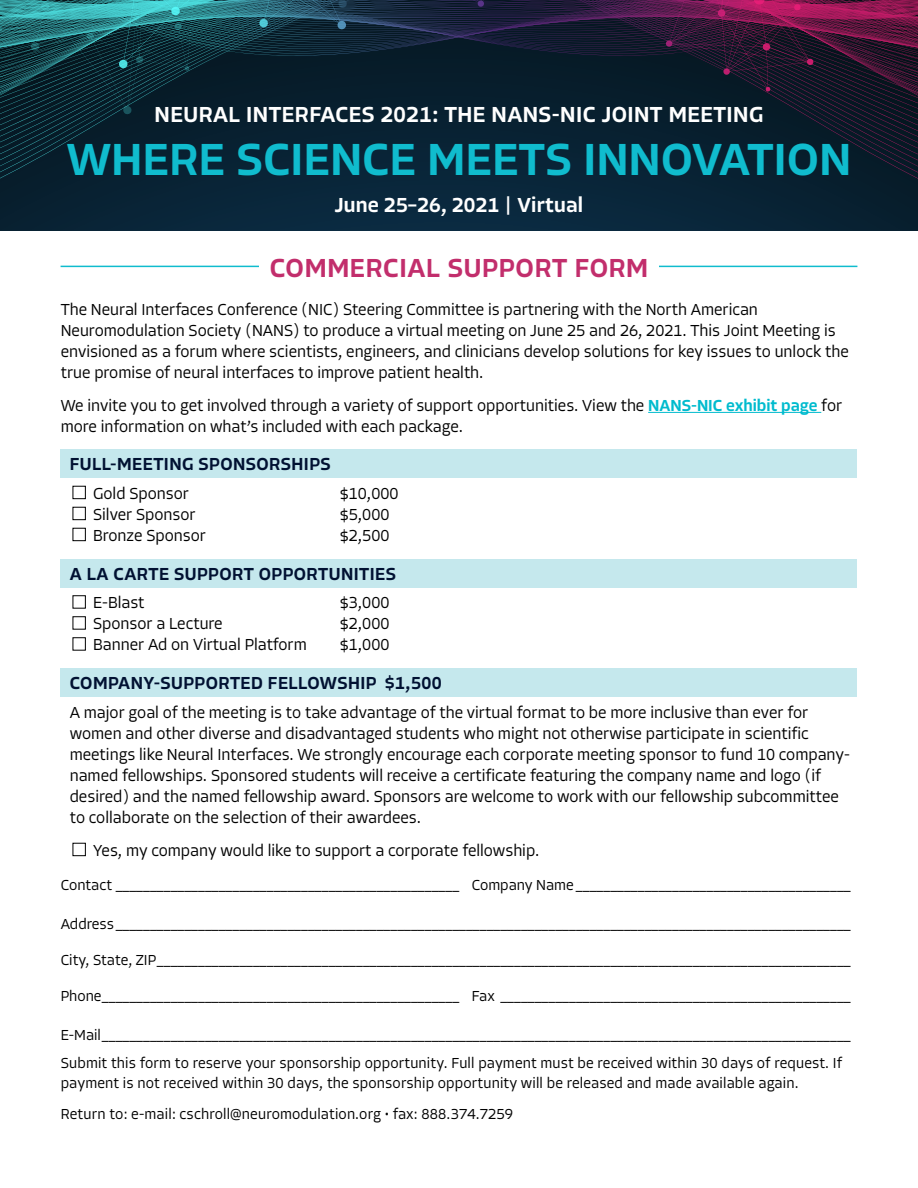
<style>
.page{position:relative;width:918px;height:1188px;background:#fff}
.page>*{position:absolute;margin:0;border:0;box-sizing:border-box;transform-origin:0 0}
.t1{font:500 46.5px "Allotrope";letter-spacing:.01em;color:#10bcce}
.t2{font:500 27px "Allotrope";letter-spacing:.025em;color:#c22e6c}
.t3{font:500 22.5px "Allotrope";letter-spacing:.02em;color:#fff}
.t4{font:500 21px "Allotrope";letter-spacing:.01em;color:#fff}
.t5{font:500 18px "Allotrope";letter-spacing:.025em;color:#011132}
.t6{font:300 16.5px/21px "Allotrope";color:#000}
.t7{font:300 15px/28.5px "Allotrope";letter-spacing:.01em;color:#000}
.s1{font-weight:500;color:#00bbce}
</style>
<div class="page">
<svg style="left:0;top:0;width:918px;height:230px;background:#0d2438"></svg>
<svg style="left:0;top:117px;width:918px;height:87px;background:#082132"></svg>
<svg style="left:0;top:0;width:901px;height:114px;background:#1b2435"></svg>
<svg style="left:44px;top:0;width:770px;height:92px;background:#1c2c3f"></svg>
<div style="left:61px;top:449px;width:796px;height:29px;background:#c5e8ed"></div>
<div style="left:61px;top:559px;width:796px;height:28px;background:#c5e8ed"></div>
<div style="left:61px;top:668px;width:796px;height:29px;background:#c5e8ed"></div>
<div style="left:73px;top:486px;width:13px;height:13px;border:1px solid #000"></div>
<div style="left:73px;top:507px;width:13px;height:13px;border:1px solid #000"></div>
<div style="left:73px;top:528px;width:13px;height:13px;border:1px solid #000"></div>
<div style="left:73px;top:843px;width:13px;height:13px;border:1px solid #000"></div>
<hr style="left:648px;top:412px;width:173px;height:1px;background:#00bbce">
<hr style="left:61px;top:266px;width:796px;height:1px;background:#10bcce">
<div style="left:259px;top:248px;width:400px;height:36px;background:#fff"></div>
<h3 class="t3" style="left:155px;top:99px;width:610px">NEURAL INTERFACES 2021: THE NANS-NIC JOINT MEETING</h3>
<h1 class="t1" style="left:67px;top:128px;width:786px">WHERE SCIENCE MEETS INNOVATION</h1>
<p class="t4" style="left:335px;top:191px;width:250px">June 25–26, 2021 | Virtual</p>
<h2 class="t2" style="left:270px;top:249px;width:380px">COMMERCIAL SUPPORT FORM</h2>
<p class="t6" style="left:61px;top:299px;width:790px">The Neural Interfaces Conference (NIC) Steering Committee is partnering with the North American Neuromodulation Society (NANS) to produce a virtual meeting on June 25 and 26, 2021. This Joint Meeting is envisioned as a forum where scientists, engineers, and clinicians develop solutions for key issues to unlock the true promise of neural interfaces to improve patient health.</p>
<p class="t6" style="left:61px;top:395px;width:783px">We invite you to get involved through a variety of support opportunities. View the <span class="s1">NANS-NIC exhibit page</span> for more information on what’s included with each package.</p>
<p class="t5" style="left:70px;top:452px;width:263px">FULL-MEETING SPONSORSHIPS</p>
<p class="t6" style="left:93px;top:483px;width:97px">Gold Sponsor</p>
<p class="t6" style="left:340px;top:483px;width:60px">$10,000</p>
<p class="t6" style="left:93px;top:504px;width:104px">Silver Sponsor</p>
<p class="t6" style="left:340px;top:504px;width:51px">$5,000</p>
<p class="t6" style="left:93px;top:525px;width:114px">Bronze Sponsor</p>
<p class="t6" style="left:340px;top:525px;width:51px">$2,500</p>
<p class="t5" style="left:70px;top:562px;width:328px">A LA CARTE SUPPORT OPPORTUNITIES</p>
<p class="t6" style="left:93px;top:593px;width:53px">E-Blast</p>
<p class="t6" style="left:340px;top:593px;width:51px">$3,000</p>
<p class="t6" style="left:93px;top:614px;width:131px">Sponsor a Lecture</p>
<p class="t6" style="left:340px;top:614px;width:51px">$2,000</p>
<p class="t6" style="left:93px;top:635px;width:215px">Banner Ad on Virtual Platform</p>
<p class="t6" style="left:340px;top:635px;width:51px">$1,000</p>
<p class="t5" style="left:70px;top:671px;width:374px">COMPANY-SUPPORTED FELLOWSHIP $1,500</p>
<p class="t6" style="left:70px;top:702px;width:782px">A major goal of the meeting is to take advantage of the virtual format to be more inclusive than ever for women and other diverse and disadvantaged students who might not otherwise participate in scientific meetings like Neural Interfaces. We strongly encourage each corporate meeting sponsor to fund 10 company&shy;named fellowships. Sponsored students will receive a certificate featuring the company name and logo (if desired) and the named fellowship award. Sponsors are welcome to work with our fellowship subcommittee to collaborate on the selection of their awardees.</p>
<p class="t6" style="left:93px;top:840px;width:448px">Yes, my company would like to support a corporate fellowship.</p>
<p class="t7" style="left:61px;top:871px;width:792px">Contact __________________________________________________ Company Name ________________________________________</p>
<p class="t7" style="left:61px;top:910px;width:792px">Address___________________________________________________________________________________________________________</p>
<p class="t7" style="left:61px;top:946px;width:792px">City, State, ZIP_____________________________________________________________________________________________________</p>
<p class="t7" style="left:61px;top:982px;width:792px">Phone____________________________________________________ Fax ___________________________________________________</p>
<p class="t7" style="left:61px;top:1021px;width:792px">E-Mail_____________________________________________________________________________________________________________<br>Submit this form to reserve your sponsorship opportunity. Full payment must be received within 30 days of request. If</p>
<p class="t7" style="left:61px;top:1067px;width:739px;line-height:31.5px">payment is not received within 30 days, the sponsorship opportunity will be released and made available again.<br>Return to: e-mail: cschroll@neuromodulation.org • fax: 888.374.7259</p>
</div>
